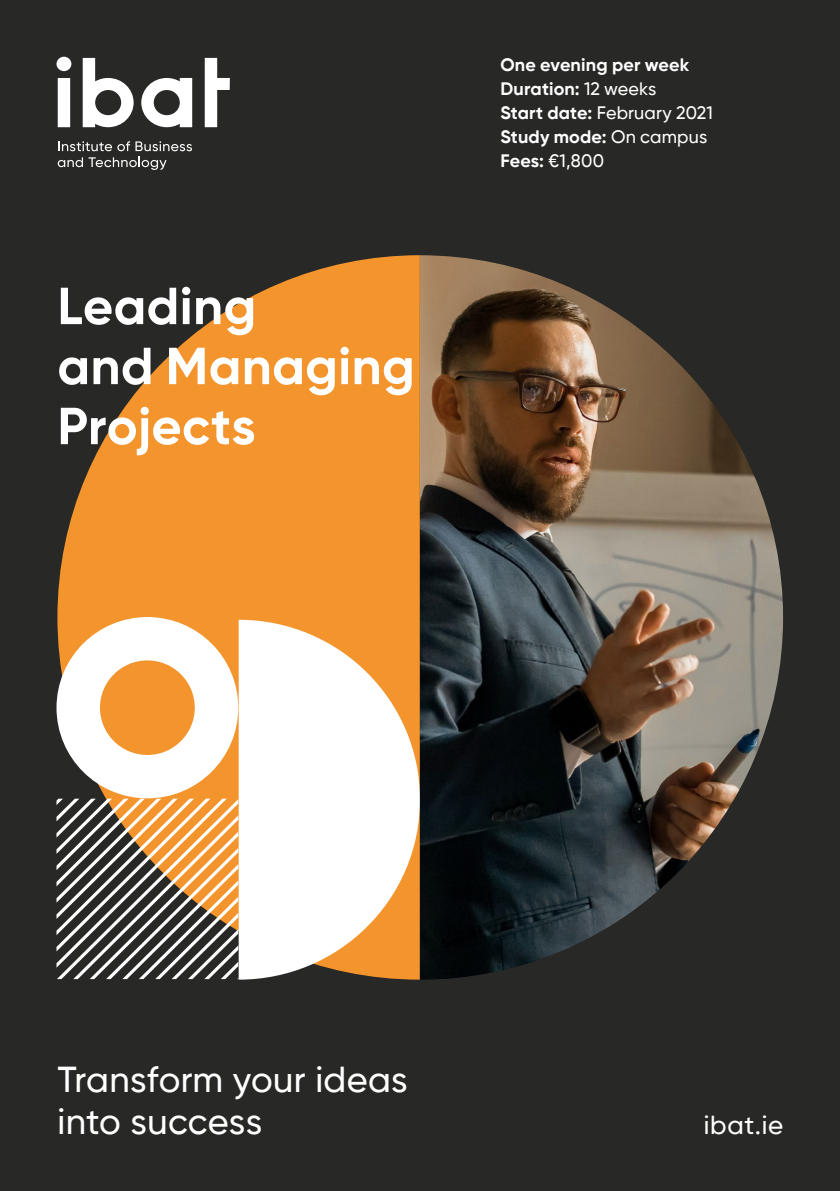
<style>
.page{position:relative;width:840px;height:1191px;background:#fff}
.page>*{position:absolute;margin:0;border:0;box-sizing:border-box;transform-origin:0 0}
.t1{font:700 52px "Gilroy";letter-spacing:.01em;color:#fff}
.t2{font:500 36px "Gilroy";letter-spacing:.005em;color:#fff}
.t3{font:500 26px "Gilroy";letter-spacing:.025em;color:#fff}
.t4{font:700 18px "Gilroy";letter-spacing:.01em;color:#fff}
.t5{font:500 18px "Gilroy";letter-spacing:.01em;color:#fff}
.s1{font-weight:500}
.s2{font-weight:700}
</style>
<div class="page">
<div style="left:0;top:0;width:839px;height:1191px;background:#282827"></div>
<svg style="left:57px;top:255px;width:362px;height:365px;fill:#f3942d"></svg>
<svg style="left:56px;top:617px;width:182px;height:362px"></svg>
<svg style="left:238px;top:620px;width:181px;height:359px;background:#f9e6d2"></svg>
<img style="left:419px;top:255px;width:363px;height:724px">
<svg style="left:58px;top:141px;width:134px;height:10px"></svg>
<svg style="left:58px;top:157px;width:108px;height:13px"></svg>
<div style="left:58px;top:78px;width:12px;height:49px;background:#fff"></div>
<svg style="left:83px;top:58px;width:50px;height:69px"></svg>
<svg style="left:205px;top:58px;width:25px;height:69px"></svg>
<svg style="left:141px;top:78px;width:51px;height:49px"></svg>
<div style="left:56px;top:57px;width:15px;height:14px;background:#fff;border-radius:50%"></div>
<p class="t1" style="left:57px;top:273px;width:200px">Leading</p>
<p class="t1" style="left:57px;top:333px;width:358px">and Managing</p>
<p class="t1" style="left:57px;top:393px;width:199px">Projects</p>
<p class="t4" style="left:500px;top:53px;width:190px">One evening per week</p>
<p class="t4" style="left:500px;top:77px;width:157px">Duration: <span class="s1">12 weeks</span></p>
<p class="t5" style="left:500px;top:101px;width:214px"><span class="s2">Start date:</span> February 2021</p>
<p class="t4" style="left:500px;top:125px;width:208px">Study mode: <span class="s1">On campus</span></p>
<p class="t5" style="left:500px;top:149px;width:105px"><span class="s2">Fees:</span> €1,800</p>
<p class="t2" style="left:57px;top:1057px;width:351px">Transform your ideas</p>
<p class="t2" style="left:57px;top:1099px;width:206px">into success</p>
<p class="t3" style="left:703px;top:1109px;width:81px">ibat.ie</p>
</div>
